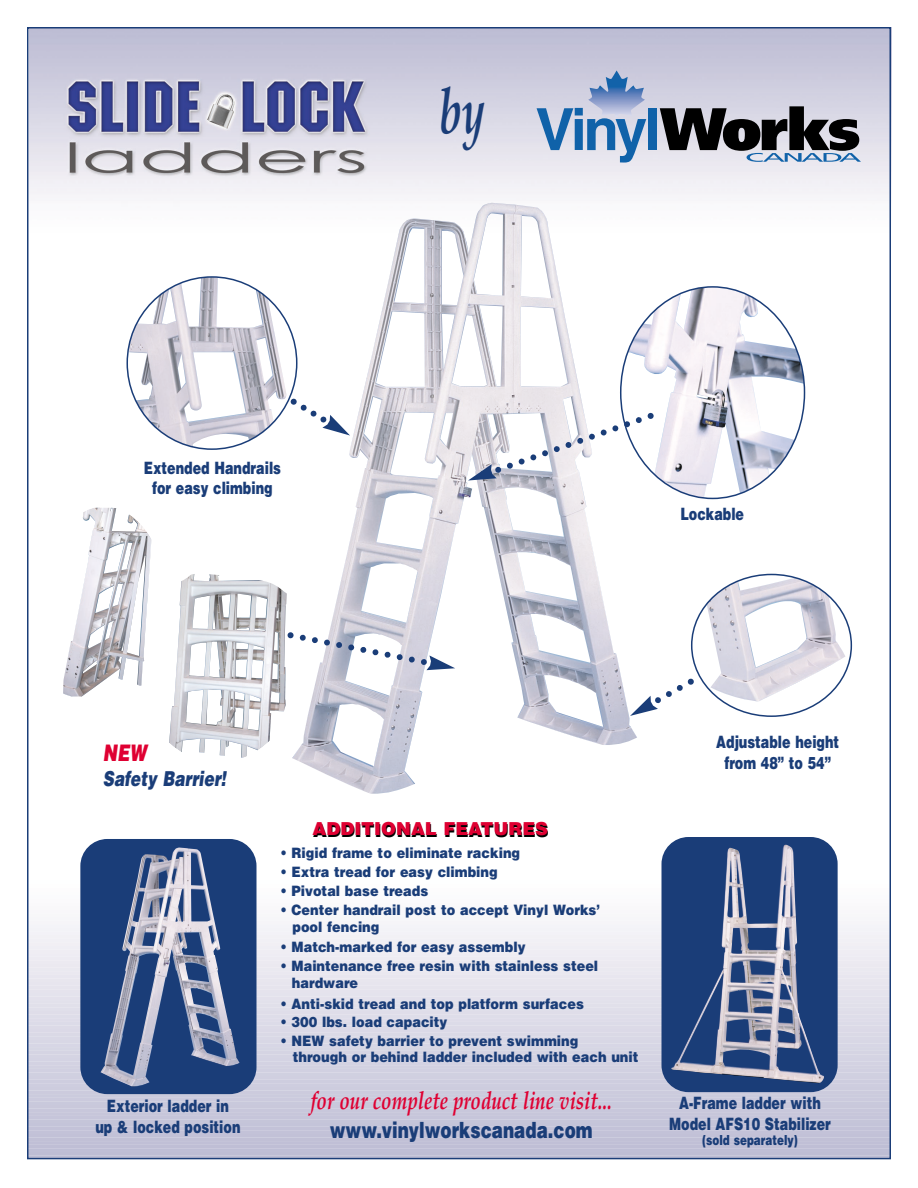
<style>
.page{position:relative;width:918px;height:1188px;background:#fff}
.page>*{position:absolute;margin:0;border:0;box-sizing:border-box;transform-origin:0 0}
.t1{font:italic 700 64.5px "Palatino";color:#1a3d78;scale:.65 1}
.t2{font:italic 700 25.05px "Palatino";color:#df0032;scale:.75 1}
.t3{font:italic 900 22.8px "Helvetica";color:#df0032;scale:.75 1}
.t4{font:900 22.35px "Helvetica";color:#1a3d78;scale:.75 1}
.t5{font:italic 900 20.55px "Helvetica";color:#1a3d78;scale:.75 1}
.t6{font:900 17.85px "Helvetica";color:#df0032}
.t7{font:900 16.95px/20.4px "Helvetica";color:#1a3d78;text-align:center;scale:.75 1}
.t8{font:900 14.25px/17.2px "Helvetica";color:#1a3d78;scale:.9 1}
.t9{font:900 13.8px "Helvetica";color:#1a3d78;scale:.75 1}
</style>
<div class="page">
<img style="left:30px;top:28px;width:862px;height:175px">
<div style="left:27px;top:1151px;width:864px;height:6px;background:#bdbdd4"></div>
<div style="left:27px;top:1147px;width:864px;height:6px;background:#bebed5"></div>
<div style="left:27px;top:1143px;width:864px;height:7px;background:#bfbed5"></div>
<div style="left:27px;top:1136px;width:864px;height:7px;background:#c1c0d6"></div>
<div style="left:27px;top:1132px;width:864px;height:7px;background:#c2c1d7"></div>
<div style="left:27px;top:1125px;width:864px;height:7px;background:#c3c2d8"></div>
<div style="left:27px;top:1118px;width:864px;height:7px;background:#c5c5d9"></div>
<div style="left:27px;top:1114px;width:864px;height:7px;background:#c6c5da"></div>
<div style="left:27px;top:1107px;width:864px;height:7px;background:#c8c7db"></div>
<div style="left:27px;top:1104px;width:864px;height:6px;background:#c9c8db"></div>
<div style="left:27px;top:1100px;width:864px;height:6px;background:#c9c9dc"></div>
<div style="left:27px;top:1096px;width:864px;height:7px;background:#cbcadd"></div>
<div style="left:27px;top:1089px;width:864px;height:7px;background:#cccbdd"></div>
<div style="left:27px;top:1085px;width:864px;height:7px;background:#cdccde"></div>
<div style="left:27px;top:1078px;width:864px;height:7px;background:#cecddf"></div>
<div style="left:27px;top:1071px;width:864px;height:7px;background:#d0d0e0"></div>
<div style="left:27px;top:1067px;width:864px;height:7px;background:#d1d0e1"></div>
<div style="left:27px;top:1060px;width:864px;height:7px;background:#d3d2e2"></div>
<div style="left:27px;top:1057px;width:864px;height:6px;background:#d4d3e3"></div>
<div style="left:27px;top:1053px;width:864px;height:6px;background:#d5d4e3"></div>
<div style="left:27px;top:1049px;width:864px;height:7px;background:#d5d4e3"></div>
<div style="left:27px;top:1042px;width:864px;height:7px;background:#d7d6e5"></div>
<div style="left:27px;top:1038px;width:864px;height:7px;background:#d8d7e5"></div>
<div style="left:27px;top:1031px;width:864px;height:7px;background:#dad9e6"></div>
<div style="left:27px;top:1024px;width:864px;height:7px;background:#dcdae7"></div>
<div style="left:27px;top:1020px;width:864px;height:7px;background:#dcdbe8"></div>
<div style="left:27px;top:1013px;width:864px;height:7px;background:#dedde9"></div>
<div style="left:27px;top:1010px;width:864px;height:6px;background:#dfdde9"></div>
<div style="left:27px;top:1006px;width:864px;height:6px;background:#e0dfea"></div>
<div style="left:27px;top:1002px;width:864px;height:7px;background:#e1e0ea"></div>
<div style="left:27px;top:995px;width:864px;height:7px;background:#e3e1ec"></div>
<div style="left:27px;top:991px;width:864px;height:7px;background:#e4e3ed"></div>
<div style="left:27px;top:984px;width:864px;height:7px;background:#e6e4ed"></div>
<div style="left:27px;top:977px;width:864px;height:7px;background:#e8e6ee"></div>
<div style="left:27px;top:973px;width:864px;height:7px;background:#e8e6ef"></div>
<div style="left:27px;top:966px;width:864px;height:7px;background:#eae9f0"></div>
<div style="left:27px;top:963px;width:864px;height:6px;background:#ebe9f0"></div>
<div style="left:27px;top:959px;width:864px;height:6px;background:#eceaf1"></div>
<div style="left:27px;top:955px;width:864px;height:7px;background:#edebf2"></div>
<div style="left:27px;top:948px;width:864px;height:7px;background:#efedf3"></div>
<div style="left:27px;top:944px;width:864px;height:7px;background:#efeef4"></div>
<div style="left:27px;top:937px;width:864px;height:7px;background:#f1f0f5"></div>
<div style="left:27px;top:930px;width:864px;height:7px;background:#f3f2f7"></div>
<div style="left:27px;top:926px;width:864px;height:7px;background:#f3f3f7"></div>
<div style="left:27px;top:919px;width:864px;height:7px;background:#f6f5f8"></div>
<div style="left:27px;top:916px;width:864px;height:6px;background:#f6f6f9"></div>
<div style="left:27px;top:912px;width:864px;height:6px;background:#f7f7f9"></div>
<div style="left:27px;top:908px;width:864px;height:7px;background:#f8f7fa"></div>
<div style="left:27px;top:901px;width:864px;height:7px;background:#faf9fb"></div>
<div style="left:27px;top:897px;width:864px;height:7px;background:#fbfafc"></div>
<svg style="left:537px;top:70px;width:109px;height:93px;background:#a0b5d3"></svg>
<div style="left:648px;top:108px;width:8px;height:42px;background:#1062a9"></div>
<svg style="left:660px;top:106px;width:201px;height:56px;background:#71737b"></svg>
<img style="left:292px;top:203px;width:345px;height:591px">
<div style="left:80px;top:839px;width:176px;height:255px;background:#1a3d78;border-radius:27px"></div>
<img style="left:101px;top:847px;width:139px;height:240px">
<svg style="left:630px;top:574px;width:222px;height:143px"></svg>
<div style="left:662px;top:837px;width:176px;height:255px;background:#1a3d78;border-radius:27px"></div>
<img style="left:671px;top:845px;width:153px;height:238px">
<svg style="left:468px;top:286px;width:337px;height:213px"></svg>
<svg style="left:126px;top:276px;width:224px;height:174px"></svg>
<img style="left:169px;top:612px;width:117px;height:146px">
<img style="left:63px;top:508px;width:89px;height:188px">
<svg style="left:284px;top:628px;width:171px;height:42px"></svg>
<svg style="left:179px;top:544px;width:139px;height:68px"></svg>
<h1 class="t1" style="left:439px;top:86px;width:72px">by</h1>
<p class="t7" style="left:144px;top:459px;width:184px">Extended Handrails for easy climbing</p>
<p class="t7" style="left:680px;top:505px;width:87px">Lockable</p>
<h3 class="t3" style="left:103px;top:744px;width:60px">NEW</h3>
<h3 class="t5" style="left:103px;top:772px;width:166px">Safety Barrier!</h3>
<p class="t7" style="left:95px;top:1098px;width:195px">Exterior ladder in<br>up &amp; locked position</p>
<p class="t6" style="left:313px;top:822px;width:237px">ADDITIONAL FEATURES</p>
<p class="t8" style="left:280px;top:846px;width:268px">• Rigid frame to eliminate racking</p>
<p class="t8" style="left:280px;top:865px;width:243px">• Extra tread for easy climbing</p>
<p class="t8" style="left:280px;top:883px;width:166px">• Pivotal base treads</p>
<p class="t8" style="left:292px;top:902px;width:343px;text-indent:-12px">• Center handrail post to accept Vinyl Works’ pool fencing</p>
<p class="t8" style="left:280px;top:940px;width:274px">• Match-marked for easy assembly</p>
<p class="t8" style="left:292px;top:959px;width:342px;text-indent:-12px">• Maintenance free resin with stainless steel hardware</p>
<p class="t8" style="left:280px;top:996px;width:339px">• Anti-skid tread and top platform surfaces</p>
<p class="t8" style="left:280px;top:1015px;width:187px">• 300 lbs. load capacity</p>
<p class="t8" style="left:293px;top:1035px;width:386px;line-height:15.8px;text-indent:-12px">• NEW safety barrier to prevent swimming<br>through or behind ladder included with each unit</p>
<h2 class="t2" style="left:310px;top:1091px;width:404px">for our complete product line visit...</h2>
<h3 class="t4" style="left:330px;top:1121px;width:352px">www.vinylworkscanada.com</h3>
<p class="t7" style="left:716px;top:734px;width:166px">Adjustable height from 48” to 54”</p>
<p class="t7" style="left:669px;top:1094px;width:217px">A-Frame ladder with<br>Model AFS10 Stabilizer</p>
<p class="t9" style="left:702px;top:1135px;width:129px">(sold separately)</p>
</div>
